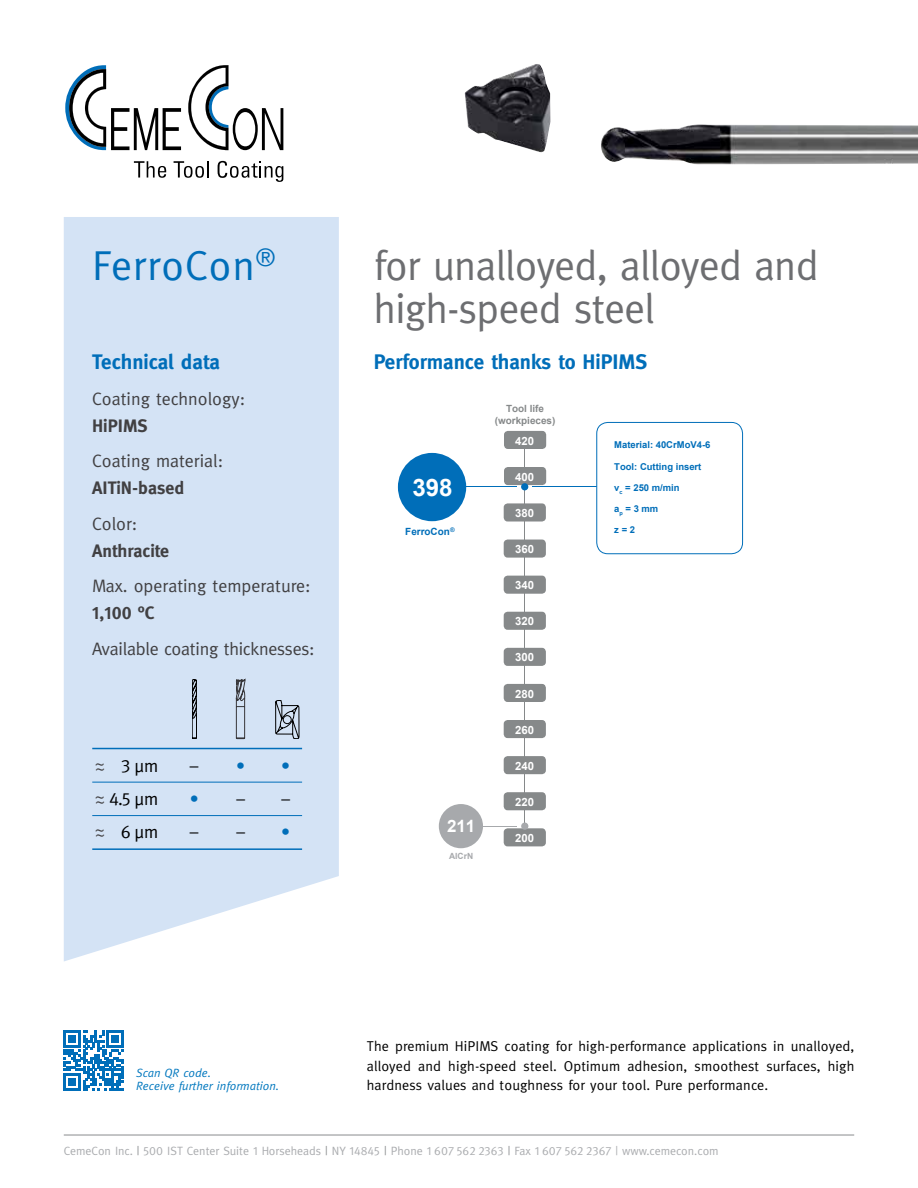
<style>
.page{position:relative;width:918px;height:1188px;background:#fff}
.page>*{position:absolute;margin:0;border:0;box-sizing:border-box;transform-origin:0 0}
.t1{font:42px/42.8px "Meta";letter-spacing:-.015em;color:#6d6e71}
.t2{font:42px "Meta";letter-spacing:.02em;color:#006eb9}
.t3{font:700 24.15px "Arial";color:#fff}
.t4{font:700 21px "Meta";color:#006eb9}
.t5{font:18px "Meta";color:#414042}
.t6{font:700 18px "Meta";color:#414042}
.t7{font:18px "Meta";color:#000}
.t8{font:18px "Meta Bold Expert";color:#414042}
.t9{font:18px "Meta";color:#006eb9}
.t10{font:700 16.95px "Arial";color:#fff}
.t11{font:14.25px/19.5px "Meta";letter-spacing:.01em;color:#000;text-align:justify}
.t12{font:12px "Meta";color:#aaacaf}
.t13{font:italic 12px/13.5px "Meta";color:#0077be}
.t14{font:700 11.4px "Arial";color:#fff}
.t15{font:700 9.9px/11.9px "Arial";color:#86898a;text-align:center}
.t16{font:700 9.9px "Arial";color:#006eb9}
.t17{font:700 9.45px "Arial";color:#006eb9}
.t18{font:700 8.55px "Arial";color:#a7a9ac}
.s1{font-family:"Meta";font-weight:700}
.s2{font-family:"Meta Normal Expert";color:#000}
.s3{color:#000}
.s4{color:#006eb9}
.s5{color:#414042}
.s6{font-family:"Meta Normal Expert"}
.s7{color:#8a8c8e}
</style>
<div class="page">
<hr style="left:64px;top:1135px;width:790px;height:1px;background:#8a8c8e">
<svg style="left:65px;top:65px;width:116px;height:85px"></svg>
<svg style="left:188px;top:65px;width:95px;height:85px"></svg>
<svg style="left:134px;top:161px;width:32px;height:17px"></svg>
<svg style="left:174px;top:161px;width:35px;height:17px"></svg>
<svg style="left:218px;top:161px;width:65px;height:21px"></svg>
<svg style="left:64px;top:1031px;width:59px;height:59px"></svg>
<div style="left:64px;top:217px;width:275px;height:745px;background:#d4e3f5"></div>
<img style="left:601px;top:125px;width:317px;height:39px">
<img style="left:465px;top:64px;width:86px;height:88px">
<div style="left:398px;top:453px;width:68px;height:68px;background:#006eb9;border-radius:50%"></div>
<hr style="left:429px;top:486px;width:88px;height:1px;background:#006eb9">
<hr style="left:533px;top:487px;width:88px;height:1px;background:#006eb9">
<div style="left:597px;top:422px;width:146px;height:132px;background:#fff;border-radius:11px"></div>
<div style="left:596px;top:422px;width:147px;height:132px;border:1px solid #006eb9;border-radius:11px"></div>
<div style="left:504px;top:684px;width:42px;height:18px;background:#86898a;border-radius:4px"></div>
<hr style="left:524px;top:439px;width:1px;height:393px;background:#86898a">
<div style="left:504px;top:612px;width:42px;height:18px;background:#86898a;border-radius:4px"></div>
<div style="left:504px;top:756px;width:42px;height:18px;background:#86898a;border-radius:4px"></div>
<div style="left:504px;top:540px;width:42px;height:18px;background:#86898a;border-radius:4px"></div>
<div style="left:504px;top:720px;width:42px;height:18px;background:#86898a;border-radius:4px"></div>
<div style="left:504px;top:648px;width:42px;height:18px;background:#86898a;border-radius:4px"></div>
<div style="left:504px;top:576px;width:42px;height:18px;background:#86898a;border-radius:4px"></div>
<div style="left:504px;top:503px;width:42px;height:19px;background:#86898a;border-radius:4px"></div>
<div style="left:504px;top:467px;width:42px;height:18px;background:#86898a;border-radius:4px"></div>
<div style="left:504px;top:431px;width:42px;height:18px;background:#86898a;border-radius:4px"></div>
<div style="left:504px;top:792px;width:42px;height:18px;background:#86898a;border-radius:4px"></div>
<div style="left:504px;top:828px;width:42px;height:18px;background:#86898a;border-radius:4px"></div>
<div style="left:521px;top:483px;width:7px;height:7px;background:#006eb9;border-radius:50%"></div>
<hr style="left:469px;top:826px;width:48px;height:1px;background:#a7a9ac">
<div style="left:439px;top:804px;width:44px;height:44px;background:#a7a9ac;border-radius:50%"></div>
<div style="left:521px;top:823px;width:7px;height:7px;background:#a7a9ac;border-radius:50%"></div>
<svg style="left:276px;top:700px;width:23px;height:39px"></svg>
<svg style="left:235px;top:679px;width:10px;height:60px"></svg>
<svg style="left:192px;top:679px;width:5px;height:60px"></svg>
<hr style="left:92px;top:782px;width:210px;height:1px;background:#006eb9">
<hr style="left:92px;top:748px;width:210px;height:1px;background:#006eb9">
<hr style="left:92px;top:848px;width:210px;height:2px;background:#006eb9">
<hr style="left:92px;top:815px;width:210px;height:1px;background:#006eb9">
<h1 class="t2" style="left:92px;top:241px;width:185px">FerroCon<sup>®</sup></h1>
<h1 class="t1" style="left:374px;top:243px;width:446px">for unalloyed, alloyed and high-speed steel</h1>
<h3 class="t4" style="left:92px;top:350px;width:129px">Technical data</h3>
<h3 class="t4" style="left:374px;top:350px;width:275px">Performance thanks to HiPIMS</h3>
<p class="t5" style="left:92px;top:388px;width:154px">Coating technology:</p>
<p class="t6" style="left:92px;top:415px;width:57px">HiPIMS</p>
<p class="t5" style="left:92px;top:451px;width:132px">Coating material:</p>
<p class="t6" style="left:92px;top:478px;width:94px">AITiN-based</p>
<p class="t5" style="left:92px;top:513px;width:47px">Color:</p>
<p class="t6" style="left:92px;top:540px;width:79px">Anthracite</p>
<p class="t5" style="left:92px;top:576px;width:220px">Max. operating temperature:</p>
<p class="t8" style="left:92px;top:602px;width:64px">1<span class="s1">,</span>100 <span class="s1">°C</span></p>
<p class="t5" style="left:92px;top:638px;width:224px">Available coating thicknesses:</p>
<p class="t15" style="left:495px;top:403px;width:62px">Tool life (workpieces)</p>
<p class="t14" style="left:515px;top:433px;width:20px">420</p>
<p class="t14" style="left:515px;top:469px;width:20px">400</p>
<p class="t14" style="left:515px;top:505px;width:20px">380</p>
<p class="t14" style="left:515px;top:541px;width:20px">360</p>
<p class="t14" style="left:515px;top:577px;width:20px">340</p>
<p class="t14" style="left:515px;top:613px;width:20px">320</p>
<p class="t14" style="left:515px;top:650px;width:20px">300</p>
<p class="t14" style="left:515px;top:686px;width:20px">280</p>
<p class="t14" style="left:515px;top:722px;width:20px">260</p>
<p class="t14" style="left:515px;top:758px;width:20px">240</p>
<p class="t14" style="left:515px;top:794px;width:20px">220</p>
<p class="t14" style="left:515px;top:831px;width:20px">200</p>
<p class="t17" style="left:614px;top:439px;width:98px">Material: 40CrMoV4-6</p>
<p class="t17" style="left:614px;top:460px;width:89px">Tool: Cutting insert</p>
<p class="t17" style="left:614px;top:481px;width:67px">v<sub>c</sub> = 250 m/min</p>
<p class="t17" style="left:614px;top:503px;width:46px">a<sub>p</sub> = 3 mm</p>
<p class="t17" style="left:614px;top:524px;width:22px">z = 2</p>
<h2 class="t3" style="left:412px;top:471px;width:42px">398</h2>
<p class="t16" style="left:405px;top:525px;width:51px">FerroCon<sup>®</sup></p>
<p class="t5" style="left:94px;top:756px;width:66px">~~ <span class="s2">3</span> <span class="s3">µm</span></p>
<p class="t7" style="left:190px;top:755px;width:57px">– <span class="s4">•</span></p>
<p class="t9" style="left:281px;top:755px;width:10px">•</p>
<p class="t7" style="left:94px;top:788px;width:66px"><span class="s5">~~</span> <span class="s6">4</span>.<span class="s6">5</span> µm</p>
<p class="t9" style="left:190px;top:788px;width:57px">• <span class="s3">–</span></p>
<p class="t7" style="left:281px;top:788px;width:10px">–</p>
<p class="t5" style="left:94px;top:822px;width:66px">~~ <span class="s2">6</span> <span class="s3">µm</span></p>
<p class="t7" style="left:190px;top:821px;width:57px">– –</p>
<p class="t9" style="left:281px;top:821px;width:10px">•</p>
<p class="t10" style="left:447px;top:815px;width:30px">211</p>
<p class="t18" style="left:449px;top:851px;width:26px">AlCrN</p>
<p class="t13" style="left:136px;top:1066px;width:145px">Scan QR code.<br>Receive further information.</p>
<p class="t11" style="left:367px;top:1036px;width:489px">The premium HiPIMS coating for high-performance applications in unalloyed, alloyed and high-speed steel. Optimum adhesion, smoothest surfaces, high hardness values and toughness for your tool. Pure performance.</p>
<p class="t12" style="left:64px;top:1144px;width:656px">CemeCon Inc. <span class="s7">|</span> <span class="s6">500</span> IST Center Suite <span class="s6">1</span> Horseheads <span class="s7">|</span> NY <span class="s6">14845</span> <span class="s7">|</span> Phone <span class="s6">1 607 562 2363</span> <span class="s7">|</span> Fax <span class="s6">1 607 562 2367</span> | www.cemecon.com</p>
</div>
